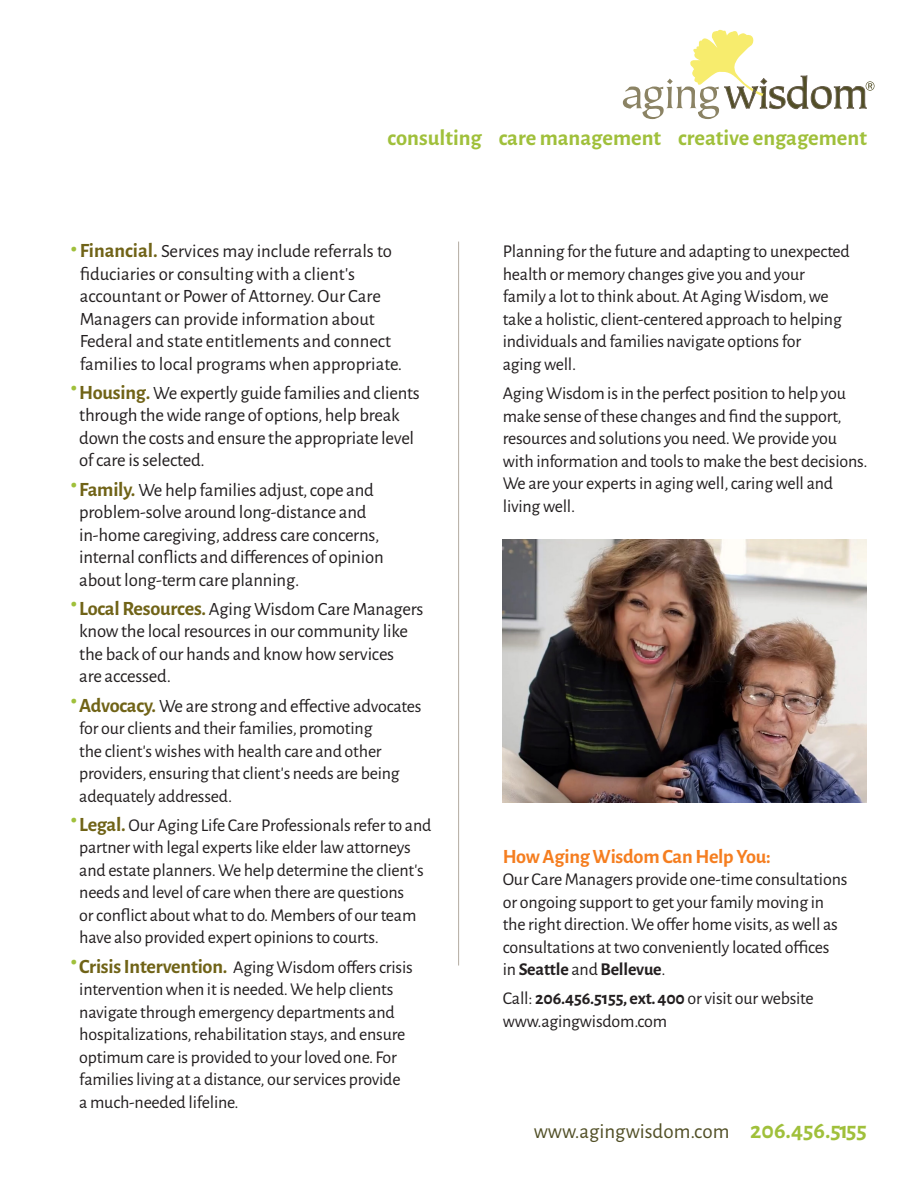
<style>
.page{position:relative;width:918px;height:1188px;background:#fff}
.page>*{position:absolute;margin:0;border:0;box-sizing:border-box;transform-origin:0 0}
.t1{font:700 22.5px "Alegreya Sans";color:#a0c03b}
.t2{font:21px "Alegreya Sans";color:#514f26}
.t3{font:700 20.25px "Alegreya Sans";letter-spacing:-.01em;color:#f57e20}
.t4{font:18.75px/22.5px "Alegreya Sans";letter-spacing:-.01em;color:#231f20}
.t5{font:18px/22.5px "Alegreya Sans";letter-spacing:-.01em;color:#231f20}
.s1{font-size:45.75px;color:#a0c03b}
.s2{font-weight:700;font-size:20.25px;color:#706317}
.s3{font-size:18px}
.s4{font-weight:700}
.s5{font-weight:700;font-size:24px;color:#a0c03b}
</style>
<div class="page">
<svg style="left:623px;top:30px;width:251px;height:89px"></svg>
<hr style="left:458px;top:242px;width:1px;height:724px;background:#b3aca2">
<img style="left:502px;top:539px;width:365px;height:263px">
<p class="t1" style="left:388px;top:121px;width:481px">consulting care management creative engagement</p>
<p class="t4" style="left:80px;top:239px;width:324px;text-indent:-12px"><span class="s1">•</span><span class="s2">Financial.</span> Services may include referrals to fiduciaries or consulting with a client’s accountant or Power of Attorney. Our Care Managers can provide information about Federal and state entitlements and connect families to local programs when appropriate.</p>
<p class="t4" style="left:79px;top:381px;width:342px;text-indent:-11px"><span class="s1">•</span><span class="s2">Housing.</span> We expertly guide families and clients through the wide range of options, help break down the costs and ensure the appropriate level of care is selected.</p>
<p class="t4" style="left:79px;top:478px;width:306px;text-indent:-11px"><span class="s1">•</span><span class="s2">Family.</span> We help families adjust, cope and problem-solve around long-distance and in-home caregiving, address care concerns, internal conflicts and differences of opinion about long-term care planning.</p>
<p class="t4" style="left:79px;top:597px;width:346px;text-indent:-11px"><span class="s1">•</span><span class="s2">Local Resources.</span> Aging Wisdom Care Managers know the local resources in our community like the back of our hands and know how services<br>are accessed.</p>
<p class="t4" style="left:68px;top:694px;width:355px"><span class="s1">•</span><span class="s2">Advocacy.</span> We are strong and effective ad<span class="s3">vocates</span></p>
<p class="t5" style="left:79px;top:716px;width:322px">for our clients and their families, promoting the client’s wishes with health care and other providers, ensuring that client’s needs are being adequately addressed.</p>
<p class="t5" style="left:79px;top:813px;width:354px;text-indent:-11px"><span class="s1">•</span><span class="s2">Legal.</span> Our Aging Life Care Professionals refer to and partner with legal experts like elder law attorneys and estate planners. We help determine the client’s needs and level of care when there are questions<br>or conflict about what to do. Members of our team have also provided expert opinions to courts.</p>
<p class="t5" style="left:79px;top:955px;width:335px;text-indent:-11px"><span class="s1">•</span><span class="s2">Crisis Intervention.</span> Aging Wisdom offers crisis intervention when it is needed. We help clients navigate through emergency departments and hospitalizations, rehabilitation stays, and ensure optimum care is provided to your loved one. For families living at a distance, our services provide a much-needed lifeline.</p>
<p class="t5" style="left:503px;top:240px;width:349px">Planning for the future and adapting to unexpected health or memory changes give you and your family a lot to think about. At Aging Wisdom, we take a holistic, client-centered approach to helping individuals and families navigate options for<br>aging well.</p>
<p class="t5" style="left:503px;top:381px;width:366px">Aging Wisdom is in the perfect position to help you make sense of these changes and find the support, resources and solutions you need. We provide you with information and tools to make the best decisions.<br>We are your experts in aging well, caring well and living well.</p>
<p class="t3" style="left:503px;top:841px;width:270px">How Aging Wisdom Can Help You:</p>
<p class="t5" style="left:503px;top:867px;width:346px">Our Care Managers provide one-time consultations or ongoing support to get your family moving in the right direction. We offer home visits, as well as consultations at two conveniently located offices<br>in <span class="s4">Seattle</span> and <span class="s4">Bellevue</span>.</p>
<p class="t5" style="left:503px;top:987px;width:312px">Call: <span class="s4">206.456.5155, ext. 400</span> or visit our website www.agingwisdom.com</p>
<p class="t2" style="left:534px;top:1117px;width:335px">www.agingwisdom.com <span class="s5">206.456.5155</span></p>
</div>
